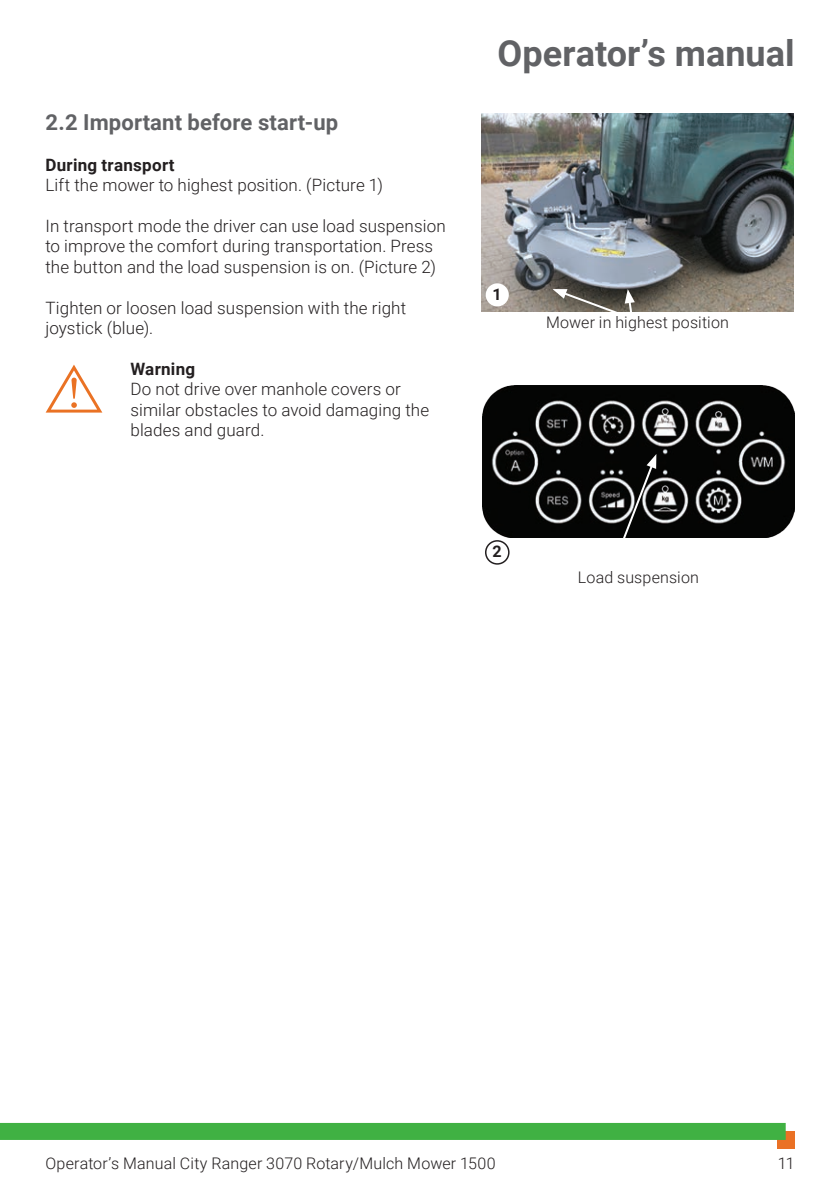
<style>
.page{position:relative;width:840px;height:1191px;background:#fff}
.page>*{position:absolute;margin:0;border:0;box-sizing:border-box;transform-origin:0 0}
.t1{font:700 36px "Roboto";color:#616265}
.t2{font:700 22px "Roboto";letter-spacing:.005em;color:#616265}
.t3{font:300 17px/20.4px "Roboto";letter-spacing:.005em;color:#231f20}
.t4{font:700 17px "Roboto";letter-spacing:.015em;color:#231f20}
.t5{font:300 16px "Roboto";letter-spacing:.01em;color:#231f20}
.t6{font:700 16px "Roboto";color:#231f20}
</style>
<div class="page">
<div style="left:776px;top:1131px;width:18px;height:17px;background:#ea7125"></div>
<div style="left:0;top:1123px;width:785px;height:17px;background:#40b143"></div>
<img style="left:482px;top:385px;width:312px;height:152px">
<svg style="left:608px;top:454px;width:48px;height:84px;background:#303030"></svg>
<div style="left:484px;top:540px;width:25px;height:24px;border:2px solid #231f20;border-radius:50%"></div>
<img style="left:481px;top:113px;width:312px;height:199px">
<div style="left:485px;top:283px;width:23px;height:23px;background:#fff;border-radius:50%"></div>
<svg style="left:552px;top:289px;width:83px;height:23px;background:#6d6961"></svg>
<svg style="left:46px;top:364px;width:56px;height:48px"></svg>
<p class="t2" style="left:45px;top:107px;width:294px">2.2 Important before start-up</p>
<p class="t4" style="left:45px;top:153px;width:131px">During transport</p>
<p class="t3" style="left:45px;top:174px;width:339px">Lift the mower to highest position. (Picture 1)</p>
<p class="t3" style="left:45px;top:215px;width:401px">In transport mode the driver can use load suspension to improve the comfort during transportation. Press the button and the load suspension is on. (Picture 2)</p>
<p class="t3" style="left:45px;top:297px;width:362px">Tighten or loosen load suspension with the right joystick (blue).</p>
<p class="t4" style="left:130px;top:357px;width:66px">Warning</p>
<p class="t3" style="left:130px;top:378px;width:300px">Do not drive over manhole covers or similar obstacles to avoid damaging the blades and guard.</p>
<h1 class="t1" style="left:497px;top:28px;width:298px">Operator’s manual</h1>
<p class="t6" style="left:492px;top:283px;width:11px">1</p>
<p class="t5" style="left:546px;top:311px;width:184px">Mower in highest position</p>
<p class="t6" style="left:492px;top:540px;width:11px">2</p>
<p class="t5" style="left:577px;top:566px;width:122px">Load suspension</p>
<p class="t5" style="left:45px;top:1152px;width:451px">Operator’s Manual City Ranger 3070 Rotary/Mulch Mower 1500</p>
<p class="t5" style="left:777px;top:1152px;width:18px">11</p>
</div>
